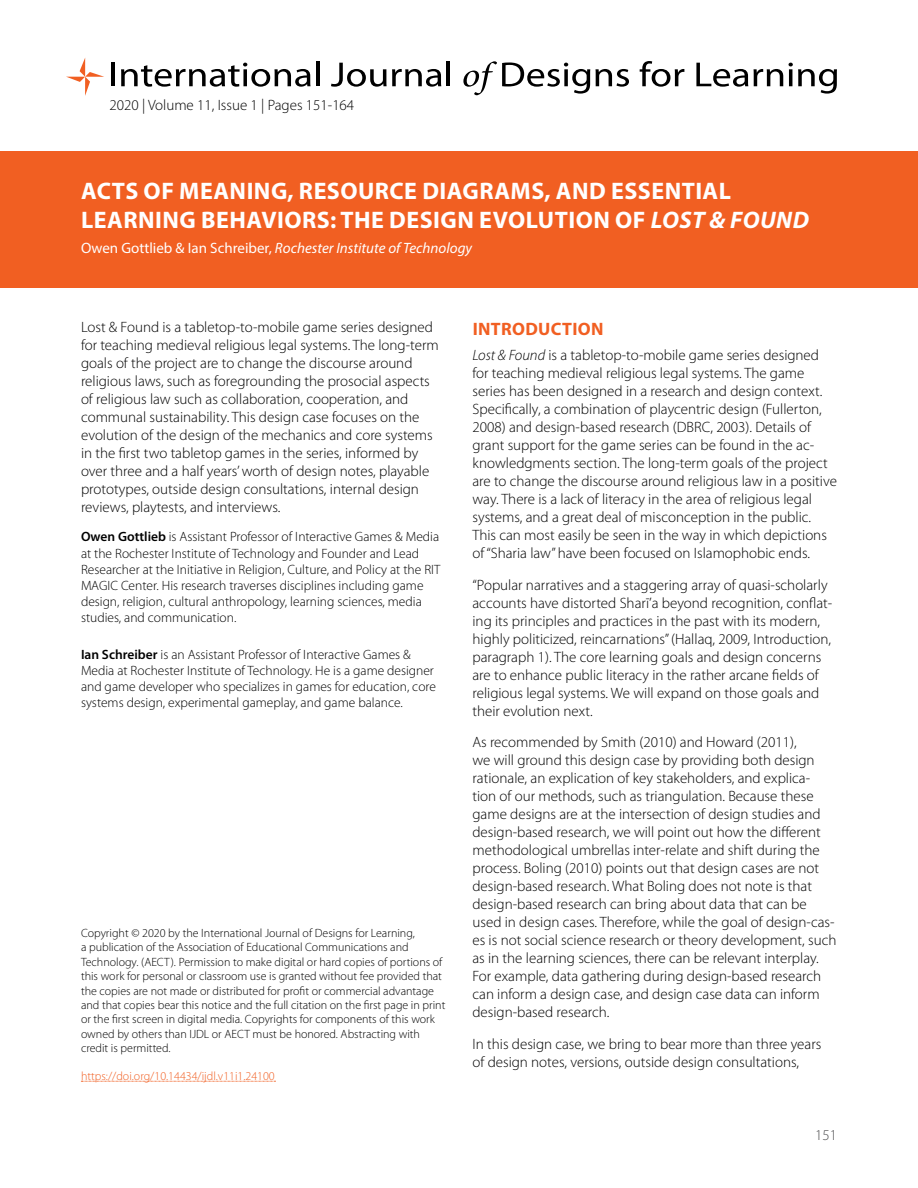
<style>
.page{position:relative;width:918px;height:1188px;background:#fff}
.page>*{position:absolute;margin:0;border:0;box-sizing:border-box;transform-origin:0 0}
.t1{font:700 24px/28.8px "Myriad Pro";letter-spacing:.02em;color:#fff}
.t2{font:700 18px "Myriad Pro";letter-spacing:.02em;color:#f15f22}
.t3{font:300 15px/18px "Myriad Pro";color:#000}
.t4{font:italic 15px "Myriad Pro";color:#fff}
.t5{font:300 15px "Myriad Pro";color:#4d4d4f}
.t6{font:300 13.5px/16.2px "Myriad Pro";color:#000}
.t7{font:300 12px/14.4px "Myriad Pro";color:#000}
.t8{font:300 12px "Myriad Pro";color:#f15f22}
.s1{font-style:italic}
.s2{font-style:normal}
.s3{font-weight:600}
</style>
<div class="page">
<svg style="left:66px;top:58px;width:38px;height:38px"></svg>
<hr style="left:111px;top:63px;width:4px;height:23px;background:#000">
<svg style="left:121px;top:63px;width:190px;height:24px"></svg>
<hr style="left:316px;top:61px;width:3px;height:25px;background:#000">
<svg style="left:331px;top:63px;width:110px;height:24px"></svg>
<hr style="left:447px;top:61px;width:3px;height:25px;background:#000">
<svg style="left:463px;top:61px;width:127px;height:34px"></svg>
<svg style="left:596px;top:69px;width:33px;height:18px"></svg>
<svg style="left:640px;top:61px;width:44px;height:26px"></svg>
<svg style="left:696px;top:63px;width:52px;height:24px"></svg>
<svg style="left:754px;top:69px;width:29px;height:17px"></svg>
<svg style="left:789px;top:63px;width:48px;height:31px"></svg>
<div style="left:0;top:151px;width:918px;height:137px;background:#f15f22"></div>
<svg style="left:81px;top:1081px;width:194px;height:1px"></svg>
<p class="t3" style="left:110px;top:96px;width:246px">2020 | Volume 11, Issue 1 | Pages 151-164</p>
<h1 class="t1" style="left:81px;top:176px;width:729px">ACTS OF MEANING, RESOURCE DIAGRAMS, AND ESSENTIAL<br>LEARNING BEHAVIORS: THE DESIGN EVOLUTION OF <span class="s1">LOST &amp; FOUND</span></h1>
<p class="t4" style="left:81px;top:239px;width:393px"><span class="s2">Owen Gottlieb &amp; Ian Schreiber,</span> Rochester Institute of Technology</p>
<p class="t3" style="left:81px;top:318px;width:359px">Lost &amp; Found is a tabletop-to-mobile game series designed for teaching medieval religious legal systems. The long-term goals of the project are to change the discourse around religious laws, such as foregrounding the prosocial aspects of religious law such as collaboration, cooperation, and communal sustainability. This design case focuses on the evolution of the design of the mechanics and core systems in the first two tabletop games in the series, informed by over three and a half years’ worth of design notes, playable prototypes, outside design consultations, internal design reviews, playtests, and interviews.</p>
<p class="t6" style="left:81px;top:529px;width:361px"><span class="s3">Owen Gottlieb</span> is Assistant Professor of Interactive Games &amp; Media at the Rochester Institute of Technology and Founder and Lead Researcher at the Initiative in Religion, Culture, and Policy at the RIT MAGIC Center. His research traverses disciplines including game design, religion, cultural anthropology, learning sciences, media studies, and communication.</p>
<p class="t6" style="left:81px;top:647px;width:356px"><span class="s3">Ian Schreiber</span> is an Assistant Professor of Interactive Games &amp; Media at Rochester Institute of Technology. He is a game designer and game developer who specializes in games for education, core systems design, experimental gameplay, and game balance.</p>
<p class="t7" style="left:81px;top:926px;width:366px">Copyright © 2020 by the International Journal of Designs for Learning,<br>a publication of the Association of Educational Communications and Technology. (AECT). Permission to make digital or hard copies of portions of this work for personal or classroom use is granted without fee provided that the copies are not made or distributed for profit or commercial advantage and that copies bear this notice and the full citation on the first page in print or the first screen in digital media. Copyrights for components of this work owned by others than IJDL or AECT must be honored. Abstracting with credit is permitted.</p>
<p class="t8" style="left:81px;top:1069px;width:195px">https://doi.org/10.14434/ijdl.v11i1.24100</p>
<p class="t2" style="left:473px;top:318px;width:132px">INTRODUCTION</p>
<p class="t3" style="left:472px;top:346px;width:366px"><span class="s1">Lost &amp; Found</span> is a tabletop-to-mobile game series designed for teaching medieval religious legal systems. The game series has been designed in a research and design context.<br>Specifically, a combination of playcentric design (Fullerton, 2008) and design-based research (DBRC, 2003). Details of grant support for the game series can be found in the ac&shy;knowledgments section. The long-term goals of the project are to change the discourse around religious law in a positive way. There is a lack of literacy in the area of religious legal systems, and a great deal of misconception in the public.<br>This can most easily be seen in the way in which depictions of “Sharia law” have been focused on Islamophobic ends.</p>
<p class="t3" style="left:472px;top:576px;width:361px">“Popular narratives and a staggering array of quasi-scholarly accounts have distorted Sharī’a beyond recognition, conflat&shy;ing its principles and practices in the past with its modern, highly politicized, reincarnations” (Hallaq, 2009, Introduction, paragraph 1). The core learning goals and design concerns are to enhance public literacy in the rather arcane fields of religious legal systems. We will expand on those goals and their evolution next.</p>
<p class="t3" style="left:472px;top:733px;width:365px">As recommended by Smith (2010) and Howard (2011),<br>we will ground this design case by providing both design rationale, an explication of key stakeholders, and explica&shy;tion of our methods, such as triangulation. Because these game designs are at the intersection of design studies and design-based research, we will point out how the different methodological umbrellas inter-relate and shift during the process. Boling (2010) points out that design cases are not design-based research. What Boling does not note is that design-based research can bring about data that can be used in design cases. Therefore, while the goal of design-cas&shy;es is not social science research or theory development, such as in the learning sciences, there can be relevant interplay.<br>For example, data gathering during design-based research can inform a design case, and design case data can inform design-based research.</p>
<p class="t3" style="left:472px;top:1035px;width:350px">In this design case, we bring to bear more than three years of design notes, versions, outside design consultations,</p>
<p class="t5" style="left:815px;top:1126px;width:23px">151</p>
</div>
